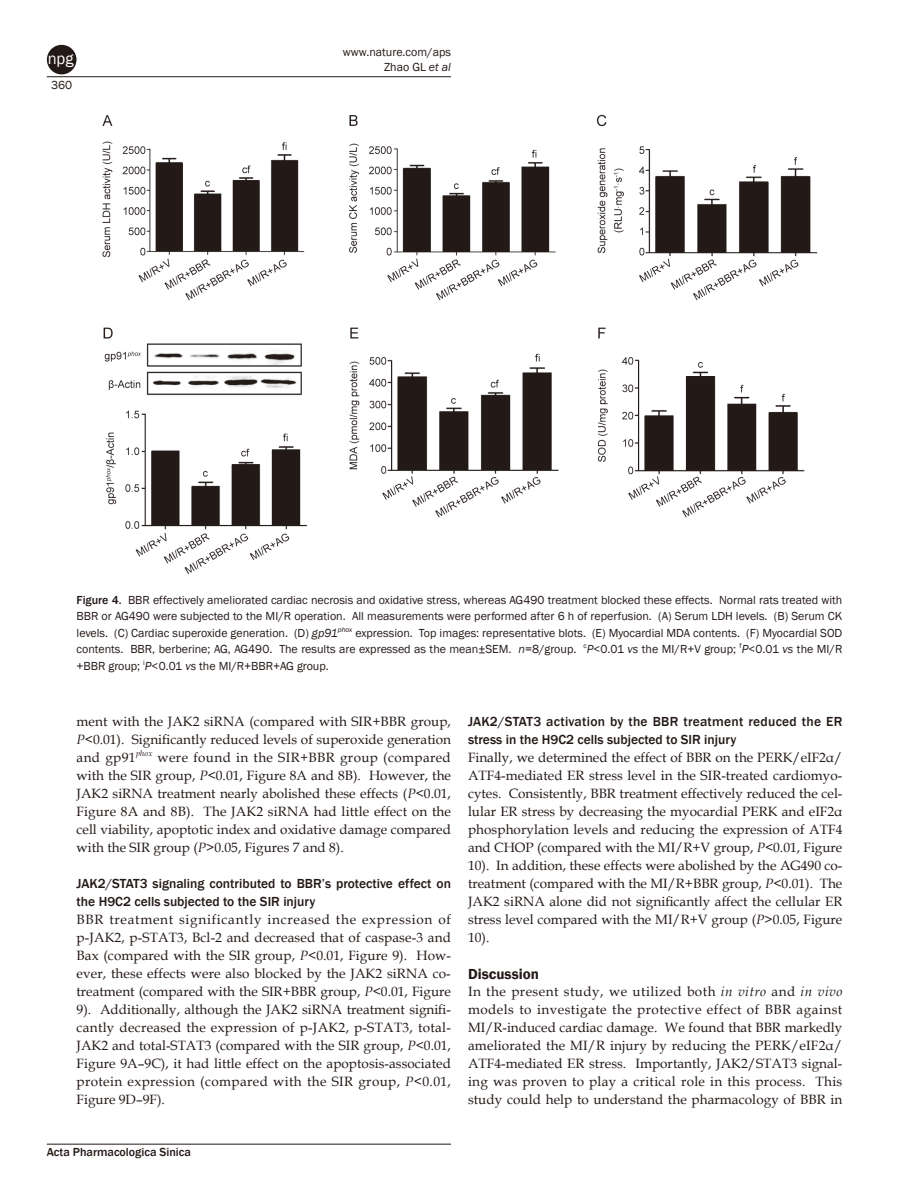
<style>
.page{position:relative;width:919px;height:1195px;background:#fff}
.page>*{position:absolute;margin:0;border:0;box-sizing:border-box;transform-origin:0 0}
.t1{font:16.5px "Franklin Gothic";color:#fff}
.一级标题{font:600 15px "Franklin Gothic";color:#231916}
.无段头空英文正文{font:13.5px/18px "Book Antiqua";color:#231916;text-align:justify}
.二级标题{font:500 13.5px/18px "Franklin Gothic";color:#231916}
.图表注{font:12px/16.5px "Franklin Gothic";color:#231916;text-align:right}
.t2{font:500 12px "Franklin Gothic";color:#231916}
.s1{font-style:italic}
.s2{font-weight:500}
</style>
<div class="page">
<hr style="left:47px;top:76px;width:404px;height:1px;background:#231916">
<hr style="left:47px;top:1144px;width:404px;height:1px;background:#231916">
<div style="left:47px;top:45px;width:29px;height:29px;background:#231916;border-radius:50%"></div>
<img style="left:102px;top:115px;width:716px;height:460px">
<p class="t1" style="left:48px;top:48px;width:27px">npg</p>
<p class="图表注" style="left:51px;top:77px;width:23px">360</p>
<p class="图表注" style="left:343px;top:45px;width:110px;line-height:15px">www.nature.com/aps<br>Zhao GL <span class="s1">et al</span></p>
<p class="图表注" style="left:77px;top:592px;width:767px;text-align:justify"><span class="s2">Figure 4.</span> BBR effectively ameliorated cardiac necrosis and oxidative stress, whereas AG490 treatment blocked these effects. Normal rats treated with BBR or AG490 were subjected to the MI/R operation. All measurements were performed after 6 h of reperfusion. (A) Serum LDH levels. (B) Serum CK levels. (C) Cardiac superoxide generation. (D) <span class="s1">gp91</span><sup>phox</sup> expression. Top images: representative blots. (E) Myocardial MDA contents. (F) Myocardial SOD contents. BBR, berberine; AG, AG490. The results are expressed as the mean±SEM. <span class="s1">n</span>=8/group. <sup>c</sup><span class="s1">P</span>&lt;0.01 <span class="s1">vs</span> the MI/R+V group; <sup>f</sup><span class="s1">P</span>&lt;0.01 <span class="s1">vs</span> the MI/R +BBR group; <sup>i</sup><span class="s1">P</span>&lt;0.01 <span class="s1">vs</span> the MI/R+BBR+AG group.</p>
<p class="无段头空英文正文" style="left:77px;top:712px;width:376px">ment with the JAK2 siRNA (compared with SIR+BBR group, <span class="s1">P</span>&lt;0.01). Significantly reduced levels of superoxide generation and gp91<sup>phox</sup> were found in the SIR+BBR group (compared with the SIR group, <span class="s1">P</span>&lt;0.01, Figure 8A and 8B). However, the JAK2 siRNA treatment nearly abolished these effects (<span class="s1">P</span>&lt;0.01, Figure 8A and 8B). The JAK2 siRNA had little effect on the cell viability, apoptotic index and oxidative damage compared with the SIR group (<span class="s1">P</span>&gt;0.05, Figures 7 and 8).</p>
<p class="二级标题" style="left:77px;top:874px;width:376px">JAK2/STAT3 signaling contributed to BBR’s protective effect on the H9C2 cells subjected to the SIR injury</p>
<p class="无段头空英文正文" style="left:77px;top:910px;width:376px">BBR treatment significantly increased the expression of p-JAK2, p-STAT3, Bcl-2 and decreased that of caspase-3 and Bax (compared with the SIR group, <span class="s1">P</span>&lt;0.01, Figure 9). How&shy;ever, these effects were also blocked by the JAK2 siRNA co&shy;treatment (compared with the SIR+BBR group, <span class="s1">P</span>&lt;0.01, Figure 9). Additionally, although the JAK2 siRNA treatment signifi&shy;cantly decreased the expression of p-JAK2, p-STAT3, total-JAK2 and total-STAT3 (compared with the SIR group, <span class="s1">P</span>&lt;0.01, Figure 9A–9C), it had little effect on the apoptosis-associated protein expression (compared with the SIR group, <span class="s1">P</span>&lt;0.01, Figure 9D–9F).</p>
<p class="t2" style="left:47px;top:1144px;width:145px">Acta Pharmacologica Sinica</p>
<p class="二级标题" style="left:468px;top:712px;width:376px">JAK2/STAT3 activation by the BBR treatment reduced the ER stress in the H9C2 cells subjected to SIR injury</p>
<p class="无段头空英文正文" style="left:468px;top:748px;width:376px">Finally, we determined the effect of BBR on the PERK/eIF2α/ ATF4-mediated ER stress level in the SIR-treated cardiomyo&shy;cytes. Consistently, BBR treatment effectively reduced the cel&shy;lular ER stress by decreasing the myocardial PERK and eIF2α phosphorylation levels and reducing the expression of ATF4 and CHOP (compared with the MI/R+V group, <span class="s1">P</span>&lt;0.01, Figure 10). In addition, these effects were abolished by the AG490 co&shy;treatment (compared with the MI/R+BBR group, <span class="s1">P</span>&lt;0.01). The JAK2 siRNA alone did not significantly affect the cellular ER stress level compared with the MI/R+V group (<span class="s1">P</span>&gt;0.05, Figure 10).</p>
<p class="一级标题" style="left:468px;top:964px;width:73px">Discussion</p>
<p class="无段头空英文正文" style="left:468px;top:982px;width:376px">In the present study, we utilized both <span class="s1">in vitro</span> and <span class="s1">in vivo </span>models to investigate the protective effect of BBR against MI/R-induced cardiac damage. We found that BBR markedly ameliorated the MI/R injury by reducing the PERK/eIF2α/ ATF4-mediated ER stress. Importantly, JAK2/STAT3 signal&shy;ing was proven to play a critical role in this process. This study could help to understand the pharmacology of BBR in</p>
</div>
